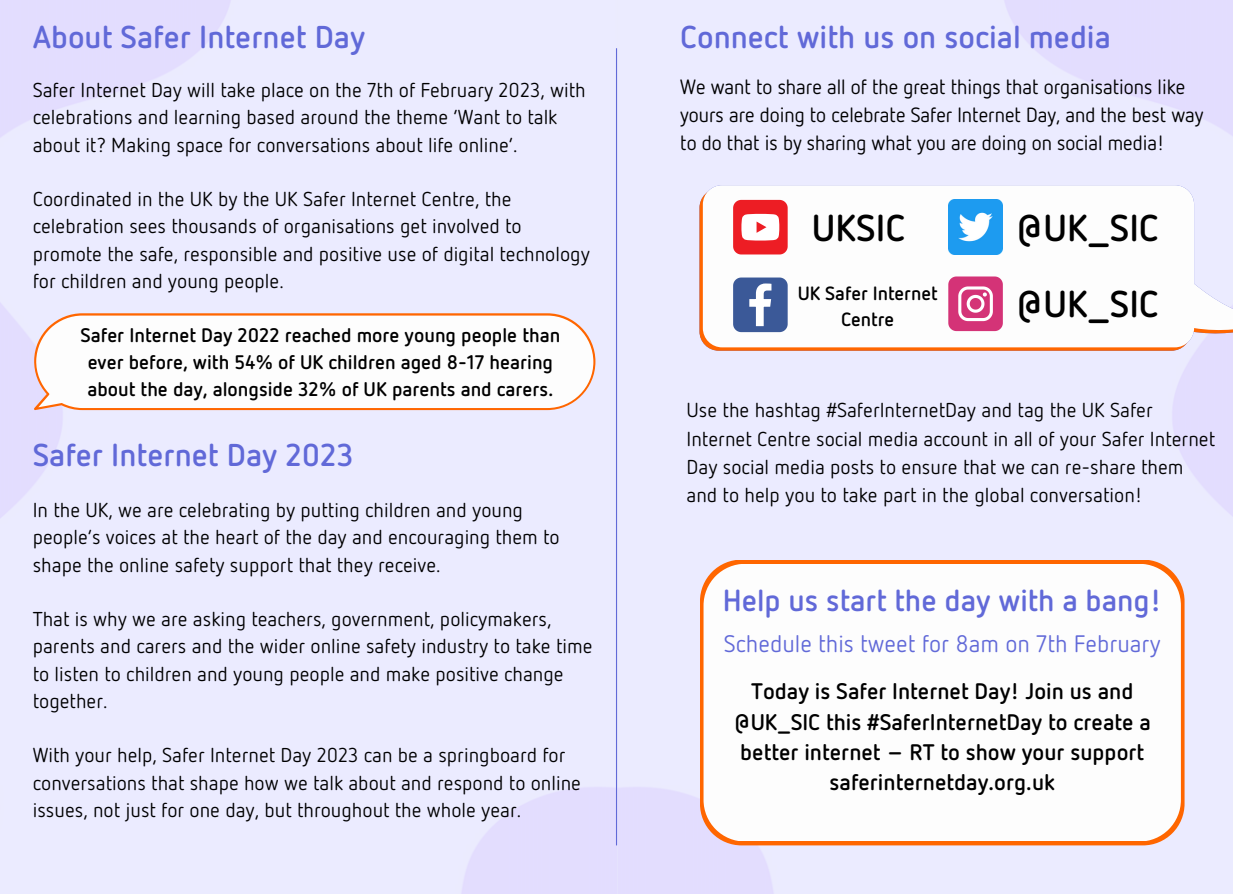
<style>
.page{position:relative;width:1233px;height:894px;background:#fff}
.page>*{position:absolute;margin:0;border:0;box-sizing:border-box;transform-origin:0 0}
.t1{font:700 37.2px "Netto Pro";color:#000}
.t2{font:700 31.5px "Netto Pro";color:#6169d8}
.t3{font:700 30.15px "Netto Pro";color:#6169d8}
.t4{font:23.85px "Netto Pro";color:#6169d8}
.t5{font:700 22.5px/30.3px "Netto Pro";color:#000;text-align:center}
.t6{font:20.55px/28.2px "Netto OT";color:#000}
.t7{font:20.1px/27.3px "Netto Pro";color:#000}
.t8{font:700 19.65px/27px "Netto Pro";color:#000;text-align:center}
.t9{font:700 19.05px/26.2px "Netto Pro";color:#000;text-align:center}
</style>
<div class="page">
<img style="left:0;top:0;width:1233px;height:893px">
<hr style="left:616px;top:48px;width:1px;height:797px;background:#6169d8">
<svg style="left:34px;top:313px;width:561px;height:97px"></svg>
<svg style="left:700px;top:188px;width:533px;height:162px;background:#fb8235"></svg>
<svg style="left:703px;top:185px;width:530px;height:162px"></svg>
<svg style="left:948px;top:276px;width:55px;height:55px;background:#dc5c92"></svg>
<svg style="left:733px;top:277px;width:55px;height:55px"></svg>
<svg style="left:733px;top:200px;width:55px;height:54px"></svg>
<img style="left:948px;top:200px;width:55px;height:54px">
<svg style="left:700px;top:559px;width:485px;height:286px;background:#fa8e4b"></svg>
<svg style="left:704px;top:563px;width:477px;height:277px"></svg>
<h2 class="t2" style="left:33px;top:17px;width:334px">About Safer Internet Day</h2>
<p class="t7" style="left:33px;top:76px;width:554px">Safer Internet Day will take place on the 7th of February 2023, with celebrations and learning based around the theme ‘Want to talk about it? Making space for conversations about life online’.</p>
<p class="t7" style="left:33px;top:185px;width:559px">Coordinated in the UK by the UK Safer Internet Centre, the celebration sees thousands of organisations get involved to promote the safe, responsible and positive use of digital technology for children and young people.</p>
<p class="t8" style="left:81px;top:321px;width:481px">Safer Internet Day 2022 reached more young people than ever before, with 54% of UK children aged 8-17 hearing about the day, alongside 32% of UK parents and carers.</p>
<h2 class="t2" style="left:33px;top:434px;width:322px">Safer Internet Day 2023</h2>
<p class="t7" style="left:33px;top:495px;width:529px">In the UK, we are celebrating by putting children and young people’s voices at the heart of the day and encouraging them to shape the online safety support that they receive.</p>
<p class="t7" style="left:33px;top:604px;width:561px">That is why we are asking teachers, government, policymakers, parents and carers and the wider online safety industry to take time to listen to children and young people and make positive change together.</p>
<p class="t7" style="left:33px;top:740px;width:550px">With your help, Safer Internet Day 2023 can be a springboard for conversations that shape how we talk about and respond to online issues, not just for one day, but throughout the whole year.</p>
<h2 class="t2" style="left:680px;top:17px;width:432px">Connect with us on social media</h2>
<p class="t6" style="left:680px;top:72px;width:525px">We want to share all of the great things that organisations like yours are doing to celebrate Safer Internet Day, and the best way to do that is by sharing what you are doing on social media!</p>
<h1 class="t1" style="left:812px;top:204px;width:95px">UKSIC</h1>
<p class="t9" style="left:798px;top:279px;width:142px">UK Safer Internet<br>Centre</p>
<h1 class="t1" style="left:1015px;top:204px;width:145px">@UK_SIC</h1>
<h1 class="t1" style="left:1015px;top:280px;width:145px">@UK_SIC</h1>
<p class="t7" style="left:687px;top:395px;width:530px;line-height:28.2px">Use the hashtag #SaferInternetDay and tag the UK Safer Internet Centre social media account in all of your Safer Internet Day social media posts to ensure that we can re-share them and to help you to take part in the global conversation!</p>
<h3 class="t3" style="left:723px;top:580px;width:440px">Help us start the day with a bang!</h3>
<p class="t4" style="left:724px;top:628px;width:438px">Schedule this tweet for 8am on 7th February</p>
<p class="t5" style="left:734px;top:675px;width:419px">Today is Safer Internet Day! Join us and @UK_SIC this #SaferInternetDay to create a better internet – RT to show your support saferinternetday.org.uk</p>
</div>
